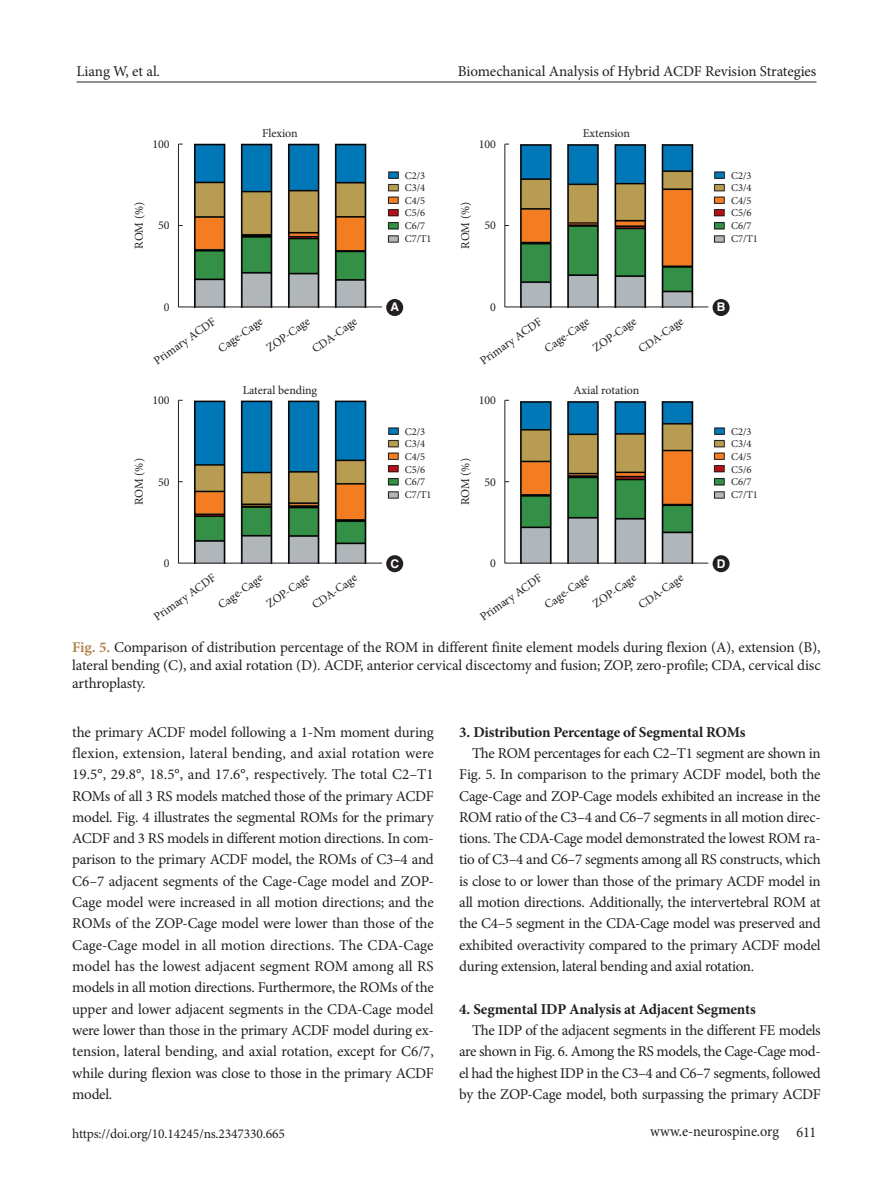
<style>
.page{position:relative;width:893px;height:1191px;background:#fff}
.page>*{position:absolute;margin:0;border:0;box-sizing:border-box;transform-origin:0 0}
.본문{font:15px/21.3px "Minion Pro";letter-spacing:-.015em;color:#231f20;text-align:justify}
.표그림캡션{font:15px/18px "Minion Pro";letter-spacing:-.01em;color:#231f20;text-align:justify}
.중제목{font:700 15px "Minion Pro";letter-spacing:-.01em;color:#231f20}
.본문-2{font:15px "Minion Pro";letter-spacing:-.015em;color:#231f20;scale:.95 1}
.t1{font:13.5px "Minion Pro";letter-spacing:-.01em;color:#231f20}
.그림_지문_8pt{font:12px "Minion Pro";letter-spacing:-.005em;color:#231f20}
.t2{font:700 12px "Helvetica LT Std";color:#fff}
.그림_지문_8pt-2{font:10.5px "Minion Pro";letter-spacing:-.005em;color:#231f20}
.s1{font-weight:700;color:#b28450}
</style>
<div class="page">
<hr style="left:77px;top:82px;width:739px;height:1px;background:#231f20">
<img style="left:194px;top:144px;width:173px;height:162px">
<div style="left:386px;top:299px;width:17px;height:17px;background:#231f20;border-radius:50%"></div>
<hr style="left:178px;top:144px;width:1px;height:163px;background:#231f20">
<hr style="left:178px;top:306px;width:204px;height:1px;background:#231f20">
<img style="left:387px;top:171px;width:12px;height:72px">
<img style="left:179px;top:400px;width:203px;height:163px">
<div style="left:386px;top:555px;width:17px;height:17px;background:#231f20;border-radius:50%"></div>
<hr style="left:178px;top:400px;width:1px;height:163px;background:#231f20">
<hr style="left:178px;top:563px;width:204px;height:1px;background:#231f20">
<img style="left:387px;top:427px;width:12px;height:72px">
<img style="left:505px;top:144px;width:189px;height:162px">
<div style="left:713px;top:299px;width:17px;height:17px;background:#231f20;border-radius:50%"></div>
<hr style="left:504px;top:144px;width:1px;height:163px;background:#231f20">
<hr style="left:505px;top:306px;width:203px;height:1px;background:#231f20">
<img style="left:713px;top:171px;width:12px;height:72px">
<img style="left:505px;top:400px;width:203px;height:163px">
<div style="left:713px;top:555px;width:17px;height:17px;background:#231f20;border-radius:50%"></div>
<hr style="left:504px;top:400px;width:1px;height:163px;background:#231f20">
<hr style="left:505px;top:563px;width:203px;height:1px;background:#231f20">
<img style="left:713px;top:427px;width:12px;height:72px">
<p class="본문" style="left:77px;top:61px;width:85px">Liang W, et al.</p>
<p class="본문" style="left:458px;top:61px;width:360px">Biomechanical Analysis of Hybrid ACDF Revision Strategies</p>
<p class="그림_지문_8pt" style="left:152px;top:136px;width:19px">100</p>
<p class="그림_지문_8pt" style="left:262px;top:126px;width:37px">Flexion</p>
<p class="그림_지문_8pt" style="left:131px;top:249px;width:48px;rotate:-90deg">ROM (%)</p>
<p class="그림_지문_8pt" style="left:158px;top:217px;width:13px">50</p>
<p class="그림_지문_8pt" style="left:164px;top:299px;width:7px">0</p>
<p class="그림_지문_8pt" style="left:150px;top:355px;width:74px;rotate:-35deg">Primary ACDF</p>
<p class="그림_지문_8pt" style="left:215px;top:343px;width:53px;rotate:-35deg">Cage-Cage</p>
<p class="그림_지문_8pt" style="left:263px;top:342px;width:52px;rotate:-35deg">ZOP-Cage</p>
<p class="그림_지문_8pt" style="left:309px;top:343px;width:53px;rotate:-35deg">CDA-Cage</p>
<p class="그림_지문_8pt" style="left:152px;top:392px;width:19px">100</p>
<p class="그림_지문_8pt" style="left:243px;top:382px;width:76px">Lateral bending</p>
<p class="그림_지문_8pt" style="left:131px;top:505px;width:48px;rotate:-90deg">ROM (%)</p>
<p class="그림_지문_8pt" style="left:158px;top:473px;width:13px">50</p>
<p class="그림_지문_8pt" style="left:164px;top:555px;width:7px">0</p>
<p class="그림_지문_8pt" style="left:150px;top:611px;width:74px;rotate:-35deg">Primary ACDF</p>
<p class="그림_지문_8pt" style="left:215px;top:599px;width:53px;rotate:-35deg">Cage-Cage</p>
<p class="그림_지문_8pt" style="left:263px;top:598px;width:52px;rotate:-35deg">ZOP-Cage</p>
<p class="그림_지문_8pt" style="left:309px;top:599px;width:53px;rotate:-35deg">CDA-Cage</p>
<p class="그림_지문_8pt-2" style="left:405px;top:168px;width:22px">C2/3</p>
<p class="그림_지문_8pt-2" style="left:405px;top:181px;width:22px">C3/4</p>
<p class="그림_지문_8pt-2" style="left:405px;top:193px;width:22px">C4/5</p>
<p class="그림_지문_8pt-2" style="left:405px;top:206px;width:22px">C5/6</p>
<p class="그림_지문_8pt-2" style="left:405px;top:219px;width:22px">C6/7</p>
<p class="그림_지문_8pt-2" style="left:405px;top:231px;width:28px">C7/T1</p>
<p class="t2" style="left:390px;top:300px;width:10px">A</p>
<p class="그림_지문_8pt-2" style="left:405px;top:424px;width:22px">C2/3</p>
<p class="그림_지문_8pt-2" style="left:405px;top:437px;width:22px">C3/4</p>
<p class="그림_지문_8pt-2" style="left:405px;top:449px;width:22px">C4/5</p>
<p class="그림_지문_8pt-2" style="left:405px;top:462px;width:22px">C5/6</p>
<p class="그림_지문_8pt-2" style="left:405px;top:475px;width:22px">C6/7</p>
<p class="그림_지문_8pt-2" style="left:405px;top:487px;width:28px">C7/T1</p>
<p class="t2" style="left:390px;top:556px;width:10px">C</p>
<p class="그림_지문_8pt" style="left:479px;top:136px;width:19px">100</p>
<p class="그림_지문_8pt" style="left:583px;top:126px;width:49px">Extension</p>
<p class="그림_지문_8pt" style="left:457px;top:249px;width:48px;rotate:-90deg">ROM (%)</p>
<p class="그림_지문_8pt" style="left:484px;top:217px;width:13px">50</p>
<p class="그림_지문_8pt" style="left:490px;top:299px;width:7px">0</p>
<p class="그림_지문_8pt" style="left:477px;top:355px;width:74px;rotate:-35deg">Primary ACDF</p>
<p class="그림_지문_8pt" style="left:541px;top:343px;width:53px;rotate:-35deg">Cage-Cage</p>
<p class="그림_지문_8pt" style="left:589px;top:342px;width:52px;rotate:-35deg">ZOP-Cage</p>
<p class="그림_지문_8pt" style="left:635px;top:343px;width:53px;rotate:-35deg">CDA-Cage</p>
<p class="그림_지문_8pt" style="left:479px;top:392px;width:19px">100</p>
<p class="그림_지문_8pt" style="left:573px;top:382px;width:68px">Axial rotation</p>
<p class="그림_지문_8pt" style="left:457px;top:505px;width:48px;rotate:-90deg">ROM (%)</p>
<p class="그림_지문_8pt" style="left:484px;top:473px;width:13px">50</p>
<p class="그림_지문_8pt" style="left:490px;top:555px;width:7px">0</p>
<p class="그림_지문_8pt" style="left:477px;top:611px;width:74px;rotate:-35deg">Primary ACDF</p>
<p class="그림_지문_8pt" style="left:541px;top:599px;width:53px;rotate:-35deg">Cage-Cage</p>
<p class="그림_지문_8pt" style="left:589px;top:598px;width:52px;rotate:-35deg">ZOP-Cage</p>
<p class="그림_지문_8pt" style="left:635px;top:599px;width:53px;rotate:-35deg">CDA-Cage</p>
<p class="그림_지문_8pt-2" style="left:731px;top:168px;width:22px">C2/3</p>
<p class="그림_지문_8pt-2" style="left:731px;top:181px;width:22px">C3/4</p>
<p class="그림_지문_8pt-2" style="left:731px;top:193px;width:22px">C4/5</p>
<p class="그림_지문_8pt-2" style="left:731px;top:206px;width:22px">C5/6</p>
<p class="그림_지문_8pt-2" style="left:731px;top:219px;width:22px">C6/7</p>
<p class="그림_지문_8pt-2" style="left:731px;top:231px;width:28px">C7/T1</p>
<p class="t2" style="left:717px;top:300px;width:10px">B</p>
<p class="그림_지문_8pt-2" style="left:731px;top:424px;width:22px">C2/3</p>
<p class="그림_지문_8pt-2" style="left:731px;top:437px;width:22px">C3/4</p>
<p class="그림_지문_8pt-2" style="left:731px;top:449px;width:22px">C4/5</p>
<p class="그림_지문_8pt-2" style="left:731px;top:462px;width:22px">C5/6</p>
<p class="그림_지문_8pt-2" style="left:731px;top:475px;width:22px">C6/7</p>
<p class="그림_지문_8pt-2" style="left:731px;top:487px;width:28px">C7/T1</p>
<p class="t2" style="left:717px;top:556px;width:10px">D</p>
<p class="표그림캡션" style="left:72px;top:638px;width:750px"><span class="s1">Fig. 5.</span> Comparison of distribution percentage of the ROM in different finite element models during flexion (A), extension (B), lateral bending (C), and axial rotation (D). ACDF, anterior cervical discectomy and fusion; ZOP, zero-profile; CDA, cervical disc arthroplasty.</p>
<p class="본문" style="left:72px;top:721px;width:363px">the primary ACDF model following a 1-Nm moment during flexion, extension, lateral bending, and axial rotation were 19.5°, 29.8°, 18.5°, and 17.6°, respectively. The total C2–T1<br>ROMs of all 3 RS models matched those of the primary ACDF model. Fig. 4 illustrates the segmental ROMs for the primary ACDF and 3 RS models in different motion directions. In com&shy;parison to the primary ACDF model, the ROMs of C3–4 and C6–7 adjacent segments of the Cage-Cage model and ZOP-Cage model were increased in all motion directions; and the ROMs of the ZOP-Cage model were lower than those of the Cage-Cage model in all motion directions. The CDA-Cage model has the lowest adjacent segment ROM among all RS models in all motion directions. Furthermore, the ROMs of the upper and lower adjacent segments in the CDA-Cage model were lower than those in the primary ACDF model during ex&shy;tension, lateral bending, and axial rotation, except for C6/7, while during flexion was close to those in the primary ACDF model.</p>
<p class="중제목" style="left:459px;top:721px;width:288px">3. Distribution Percentage of Segmental ROMs</p>
<p class="본문" style="left:459px;top:742px;width:363px;text-indent:13px">The ROM percentages for each C2–T1 segment are shown in Fig. 5. In comparison to the primary ACDF model, both the Cage-Cage and ZOP-Cage models exhibited an increase in the ROM ratio of the C3–4 and C6–7 segments in all motion direc&shy;tions. The CDA-Cage model demonstrated the lowest ROM ra&shy;tio of C3–4 and C6–7 segments among all RS constructs, which is close to or lower than those of the primary ACDF model in all motion directions. Additionally, the intervertebral ROM at the C4–5 segment in the CDA-Cage model was preserved and exhibited overactivity compared to the primary ACDF model during extension, lateral bending and axial rotation.</p>
<p class="중제목" style="left:459px;top:998px;width:298px">4. Segmental IDP Analysis at Adjacent Segments</p>
<p class="본문" style="left:459px;top:1019px;width:363px;text-indent:13px">The IDP of the adjacent segments in the different FE models are shown in Fig. 6. Among the RS models, the Cage-Cage mod&shy;el had the highest IDP in the C3–4 and C6–7 segments, followed by the ZOP-Cage model, both surpassing the primary ACDF</p>
<p class="t1" style="left:72px;top:1124px;width:214px">https://doi.org/10.14245/ns.2347330.665</p>
<p class="본문-2" style="left:650px;top:1121px;width:176px">www.e-neurospine.org 611</p>
</div>
